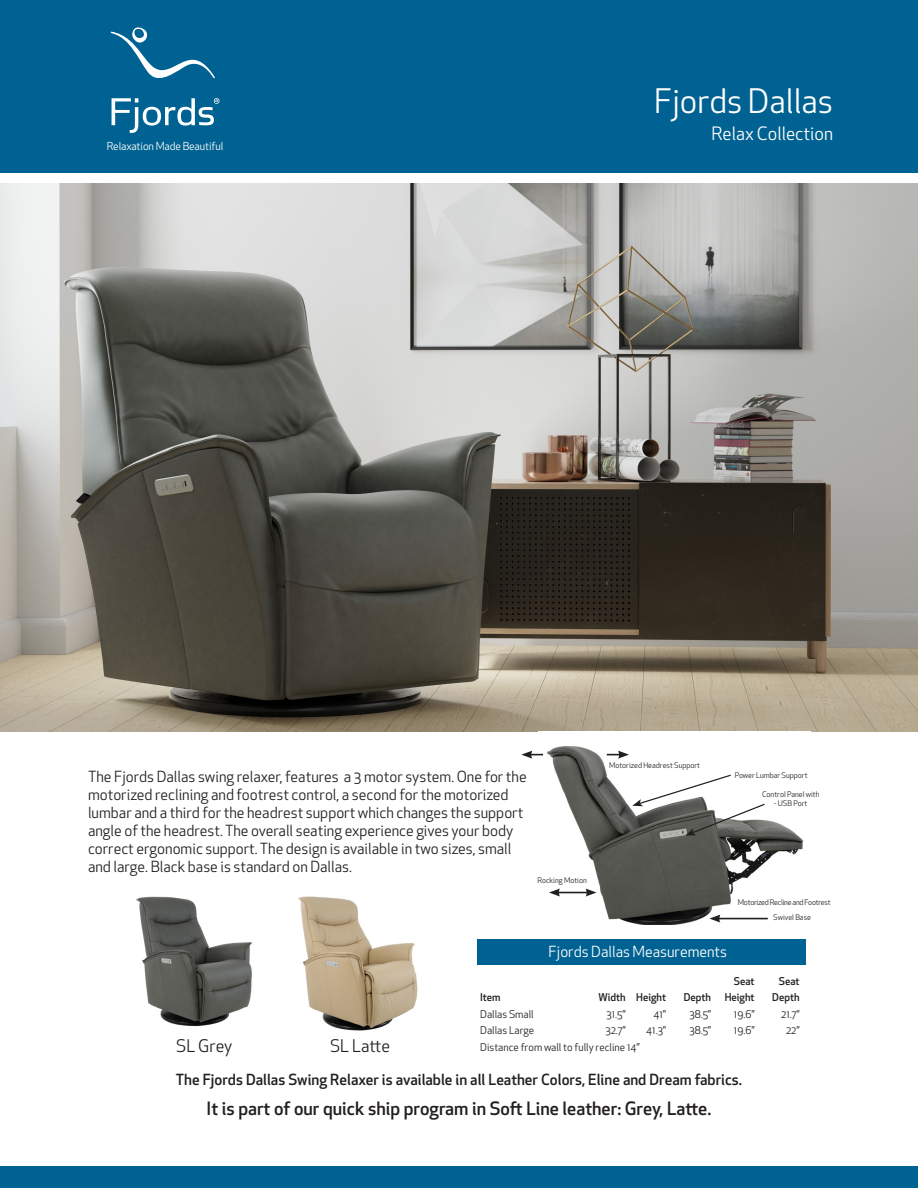
<style>
.page{position:relative;width:918px;height:1188px;background:#fff}
.page>*{position:absolute;margin:0;border:0;box-sizing:border-box;transform-origin:0 0}
.t1{font:33px "Apex New";color:#fff}
.t2{font:500 18px "Apex New";color:#231f20}
.t3{font:18px "Apex New";color:#fff}
.t4{font:16.95px "Apex New";color:#231f20}
.t5{font:15px/18px "Apex New";color:#231f20}
.t6{font:500 15px "Apex New";color:#231f20}
.t7{font:15px "Apex New";color:#fff}
.t8{font:10.8px "Apex New";letter-spacing:-.01em;color:#fff}
.t9{font:10.5px "Apex New";color:#231f20}
.t10{font:500 10.5px "Apex New";color:#231f20}
.t11{font:7.5px "Apex New";color:#231f20}
.t12{font:7.5px "Apex New";letter-spacing:-.03em;color:#231f20}
</style>
<div class="page">
<div style="left:0;top:0;width:918px;height:173px;background:#006292"></div>
<svg style="left:110px;top:27px;width:105px;height:52px"></svg>
<svg style="left:112px;top:98px;width:107px;height:35px"></svg>
<div style="left:0;top:1167px;width:918px;height:21px;background:#006292"></div>
<img style="left:0;top:184px;width:918px;height:547px">
<div style="left:477px;top:940px;width:328px;height:25px;background:#006292"></div>
<img style="left:543px;top:746px;width:261px;height:179px">
<svg style="left:607px;top:751px;width:22px;height:8px"></svg>
<svg style="left:521px;top:751px;width:22px;height:8px"></svg>
<hr style="left:718px;top:918px;width:50px;height:1px;background:#231f20">
<svg style="left:709px;top:915px;width:11px;height:8px"></svg>
<hr style="left:557px;top:892px;width:31px;height:1px;background:#231f20">
<svg style="left:549px;top:889px;width:11px;height:8px"></svg>
<svg style="left:586px;top:889px;width:11px;height:8px"></svg>
<svg style="left:632px;top:774px;width:134px;height:62px"></svg>
<img style="left:136px;top:896px;width:116px;height:131px">
<img style="left:298px;top:896px;width:120px;height:135px">
<p class="t8" style="left:107px;top:139px;width:118px">Relaxation Made Beautiful</p>
<p class="t1" style="left:654px;top:80px;width:180px">Fjords Dallas</p>
<p class="t3" style="left:711px;top:122px;width:123px">Relax Collection</p>
<p class="t5" style="left:88px;top:767px;width:440px">The Fjords Dallas swing relaxer, features a 3 motor system. One for the motorized reclining and footrest control, a second for the motorized lumbar and a third for the headrest support which changes the support angle of the headrest. The overall seating experience gives your body correct ergonomic support. The design is available in two sizes, small and large. Black base is standard on Dallas.</p>
<p class="t11" style="left:609px;top:760px;width:93px">Motorized Headrest Support</p>
<p class="t11" style="left:735px;top:770px;width:74px">Power Lumbar Support</p>
<p class="t11" style="left:762px;top:790px;width:59px">Control Panel with</p>
<p class="t11" style="left:774px;top:799px;width:35px">- USB Port</p>
<p class="t11" style="left:537px;top:876px;width:51px">Rocking Motion</p>
<p class="t7" style="left:549px;top:942px;width:180px">Fjords Dallas Measurements</p>
<p class="t12" style="left:738px;top:898px;width:94px">Motorized Recline and Footrest</p>
<p class="t11" style="left:773px;top:913px;width:39px">Swivel Base</p>
<p class="t10" style="left:734px;top:974px;width:22px">Seat</p>
<p class="t10" style="left:779px;top:974px;width:22px">Seat</p>
<p class="t10" style="left:480px;top:990px;width:22px">Item</p>
<p class="t10" style="left:598px;top:990px;width:69px">Width Height</p>
<p class="t10" style="left:684px;top:990px;width:29px">Depth</p>
<p class="t10" style="left:725px;top:990px;width:31px">Height</p>
<p class="t10" style="left:772px;top:990px;width:29px">Depth</p>
<p class="t9" style="left:480px;top:1007px;width:55px">Dallas Small</p>
<p class="t9" style="left:606px;top:1007px;width:21px">31.5”</p>
<p class="t9" style="left:654px;top:1007px;width:14px">41”</p>
<p class="t9" style="left:689px;top:1007px;width:23px">38.5”</p>
<p class="t9" style="left:734px;top:1007px;width:22px">19.6”</p>
<p class="t9" style="left:781px;top:1007px;width:20px">21.7”</p>
<p class="t9" style="left:480px;top:1024px;width:56px">Dallas Large</p>
<p class="t9" style="left:605px;top:1024px;width:22px">32.7”</p>
<p class="t9" style="left:646px;top:1024px;width:21px">41.3”</p>
<p class="t9" style="left:689px;top:1024px;width:23px">38.5”</p>
<p class="t9" style="left:734px;top:1024px;width:22px">19.6”</p>
<p class="t9" style="left:786px;top:1024px;width:15px">22”</p>
<p class="t9" style="left:480px;top:1040px;width:161px">Distance from wall to fully recline 14”</p>
<p class="t6" style="left:176px;top:1070px;width:568px">The Fjords Dallas Swing Relaxer is available in all Leather Colors, Eline and Dream fabrics.</p>
<p class="t2" style="left:207px;top:1097px;width:506px">It is part of our quick ship program in Soft Line leather: Grey, Latte.</p>
<p class="t4" style="left:176px;top:1035px;width:57px">SL Grey</p>
<p class="t4" style="left:330px;top:1035px;width:62px">SL Latte</p>
</div>
